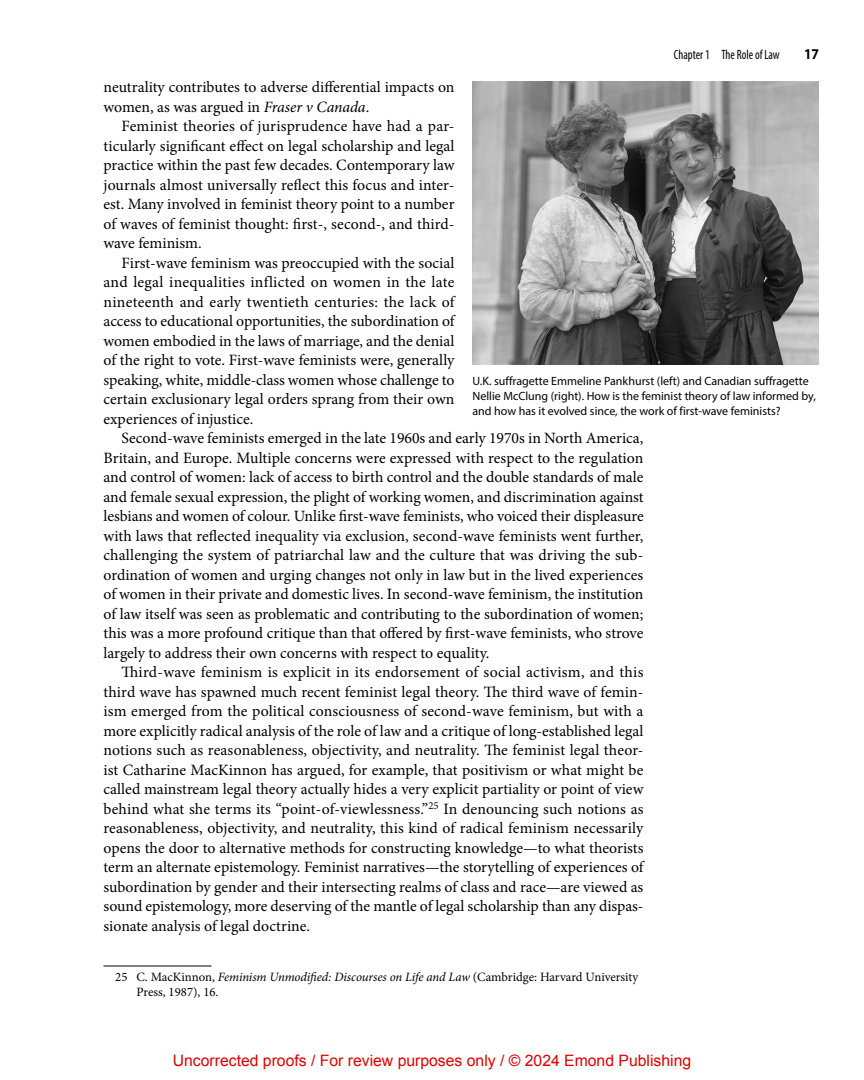
<style>
.page{position:relative;width:864px;height:1080px;background:#fff}
.page>*{position:absolute;margin:0;border:0;box-sizing:border-box;transform-origin:0 0}
.t1{font:15.75px/19.5px "Minion Pro";color:#000;text-align:justify}
.t2{font:15.75px "Arial";color:#e00000}
.t3{font:700 15px "Myriad Pro";color:#000;scale:.9 1}
.t4{font:condensed 13.5px "Myriad Pro";color:#000;scale:.9 1}
.t5{font:12.75px/15px "Minion Pro";color:#000}
.t6{font:12px/15px "Myriad Pro";color:#000}
.s1{font-style:italic}
</style>
<div class="page">
<hr style="left:104px;top:966px;width:108px;height:1px;background:#000">
<img style="left:472px;top:81px;width:347px;height:283px">
<p class="t4" style="left:674px;top:46px;width:119px">Chapter 1 The Role of Law</p>
<p class="t3" style="left:804px;top:44px;width:18px">17</p>
<p class="t1" style="left:104px;top:78px;width:353px">neutrality contributes to adverse differential impacts on women, as was argued in <span class="s1">Fraser v Canada</span>.</p>
<p class="t1" style="left:104px;top:117px;width:353px;text-indent:18px">Feminist theories of jurisprudence have had a par&shy;ticularly significant effect on legal scholarship and legal practice within the past few decades. Contemporary law journals almost universally reflect this focus and inter&shy;est. Many involved in feminist theory point to a number of waves of feminist thought: first-, second-, and third&shy;wave feminism.</p>
<p class="t1" style="left:104px;top:253px;width:353px;text-indent:18px">First-wave feminism was preoccupied with the social and legal inequalities inflicted on women in the late nineteenth and early twentieth centuries: the lack of access to educational opportunities, the subordination of women embodied in the laws of marriage, and the denial of the right to vote. First-wave feminists were, generally speaking, white, middle-class women whose challenge to certain exclusionary legal orders sprang from their own experiences of injustice.</p>
<p class="t1" style="left:104px;top:429px;width:542px;text-indent:18px">Second-wave feminists emerged in the late 1960s and early 1970s in North America, Britain, and Europe. Multiple concerns were expressed with respect to the regulation and control of women: lack of access to birth control and the double standards of male and female sexual expression, the plight of working women, and discrimination against lesbians and women of colour. Unlike first-wave feminists, who voiced their displeasure with laws that reflected inequality via exclusion, second-wave feminists went further, challenging the system of patriarchal law and the culture that was driving the sub&shy;ordination of women and urging changes not only in law but in the lived experiences of women in their private and domestic lives. In second-wave feminism, the institution of law itself was seen as problematic and contributing to the subordination of women; this was a more profound critique than that offered by first-wave feminists, who strove largely to address their own concerns with respect to equality.</p>
<p class="t1" style="left:103px;top:663px;width:542px;text-indent:18px">Third-wave feminism is explicit in its endorsement of social activism, and this third wave has spawned much recent feminist legal theory. The third wave of femin&shy;ism emerged from the political consciousness of second-wave feminism, but with a more explicitly radical analysis of the role of law and a critique of long-established legal notions such as reasonableness, objectivity, and neutrality. The feminist legal theor&shy;ist Catharine MacKinnon has argued, for example, that positivism or what might be called mainstream legal theory actually hides a very explicit partiality or point of view behind what she terms its “point-of-viewlessness.”<sup>25</sup> In denouncing such notions as reasonableness, objectivity, and neutrality, this kind of radical feminism necessarily opens the door to alternative methods for constructing knowledge—to what theorists term an alternate epistemology. Feminist narratives—the storytelling of experiences of subordination by gender and their intersecting realms of class and race—are viewed as sound epistemology, more deserving of the mantle of legal scholarship than any dispas&shy;sionate analysis of legal doctrine.</p>
<p class="t5" style="left:136px;top:969px;width:503px;text-indent:-21px">25 C. MacKinnon, <span class="s1">Feminism Unmodified: Discourses on Life and Law</span> (Cambridge: Harvard University<br>Press, 1987), 16.</p>
<p class="t6" style="left:472px;top:373px;width:345px">U.K. suffragette Emmeline Pankhurst (left) and Canadian suffragette<br>Nellie McClung (right). How is the feminist theory of law informed by, and how has it evolved since, the work of first-wave feminists?</p>
<p class="t2" style="left:173px;top:1050px;width:520px">Uncorrected proofs / For review purposes only / © 2024 Emond Publishing</p>
</div>
